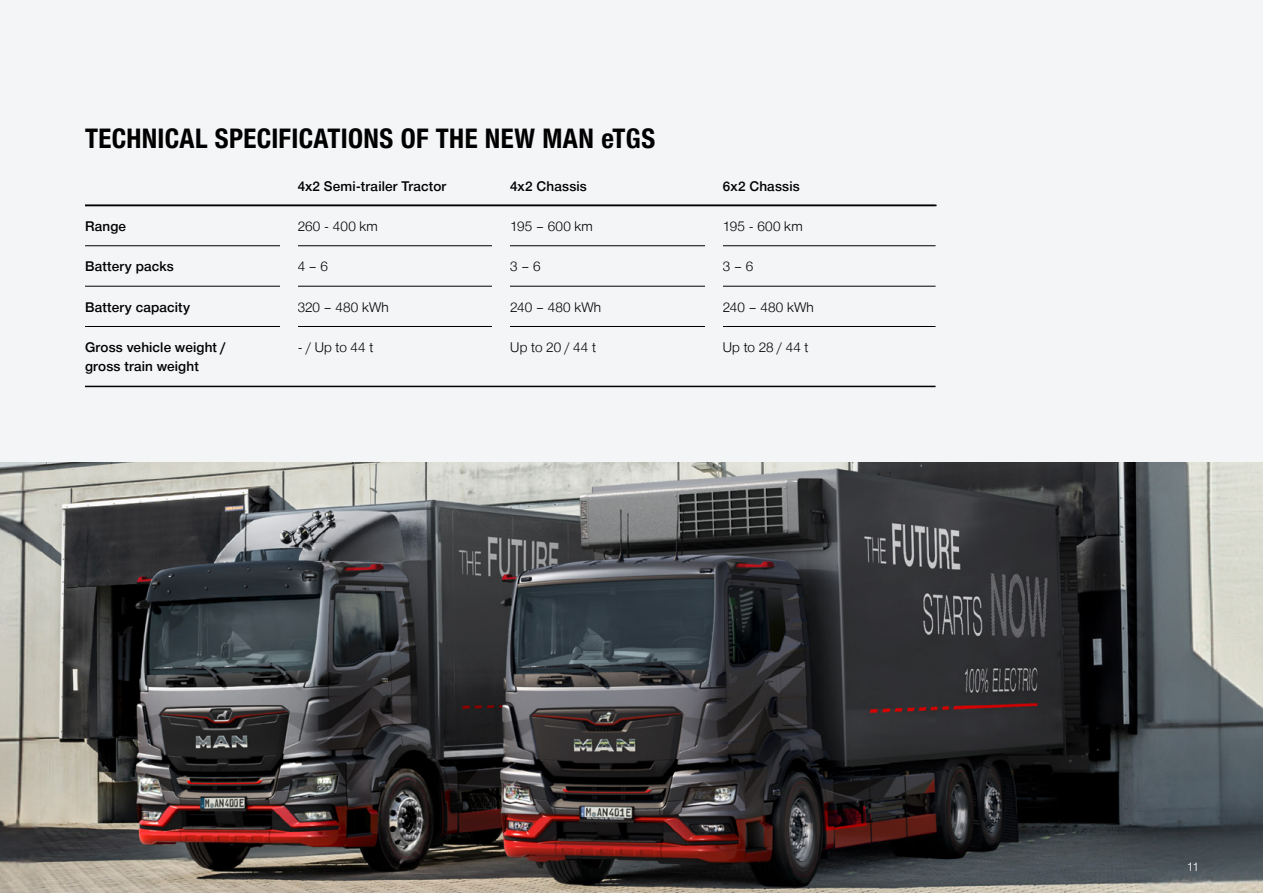
<style>
.page{position:relative;width:1263px;height:893px;background:#fff}
.page>*{position:absolute;margin:0;border:0;box-sizing:border-box;transform-origin:0 0}
.t1{font:700 27px "Man Global Condensed";letter-spacing:.01em;color:#000}
.t2{font:500 13.5px/19.5px "Man Global";letter-spacing:.01em;color:#000}
.t3{font:300 13.5px "Man Global";letter-spacing:.01em;color:#000}
.t4{font:300 12px "Man Global";color:#fff}
</style>
<div class="page">
<div style="left:0;top:0;width:1263px;height:462px;background:#f4f5f7"></div>
<img style="left:0;top:463px;width:1263px;height:430px">
<hr style="left:85px;top:205px;width:851px;height:1px;background:#000">
<hr style="left:85px;top:245px;width:850px;height:1px;background:#000">
<hr style="left:85px;top:286px;width:850px;height:1px;background:#000">
<hr style="left:85px;top:326px;width:850px;height:1px;background:#000">
<div style="left:280px;top:230px;width:18px;height:126px;background:#f4f5f7"></div>
<div style="left:492px;top:230px;width:18px;height:126px;background:#f4f5f7"></div>
<div style="left:705px;top:230px;width:18px;height:126px;background:#f4f5f7"></div>
<hr style="left:85px;top:386px;width:850px;height:1px;background:#000">
<h1 class="t1" style="left:85px;top:123px;width:572px">TECHNICAL SPECIFICATIONS OF THE NEW MAN eTGS</h1>
<p class="t2" style="left:298px;top:176px;width:150px">4x2 Semi-trailer Tractor</p>
<p class="t2" style="left:510px;top:176px;width:78px">4x2 Chassis</p>
<p class="t2" style="left:723px;top:176px;width:78px">6x2 Chassis</p>
<p class="t2" style="left:85px;top:216px;width:43px">Range</p>
<p class="t3" style="left:298px;top:218px;width:82px">260 - 400 km</p>
<p class="t3" style="left:510px;top:218px;width:84px">195 – 600 km</p>
<p class="t3" style="left:723px;top:218px;width:81px">195 - 600 km</p>
<p class="t2" style="left:85px;top:257px;width:90px">Battery packs</p>
<p class="t3" style="left:298px;top:259px;width:32px">4 – 6</p>
<p class="t3" style="left:510px;top:259px;width:32px">3 – 6</p>
<p class="t3" style="left:723px;top:259px;width:32px">3 – 6</p>
<p class="t2" style="left:85px;top:297px;width:107px">Battery capacity</p>
<p class="t3" style="left:298px;top:299px;width:93px">320 – 480 kWh</p>
<p class="t3" style="left:510px;top:299px;width:92px">240 – 480 kWh</p>
<p class="t3" style="left:723px;top:299px;width:92px">240 – 480 kWh</p>
<p class="t2" style="left:85px;top:337px;width:142px">Gross vehicle weight / gross train weight</p>
<p class="t3" style="left:298px;top:339px;width:77px">- / Up to 44 t</p>
<p class="t3" style="left:510px;top:339px;width:87px">Up to 20 / 44 t</p>
<p class="t3" style="left:723px;top:339px;width:87px">Up to 28 / 44 t</p>
<p class="t4" style="left:1187px;top:860px;width:14px">11</p>
</div>
